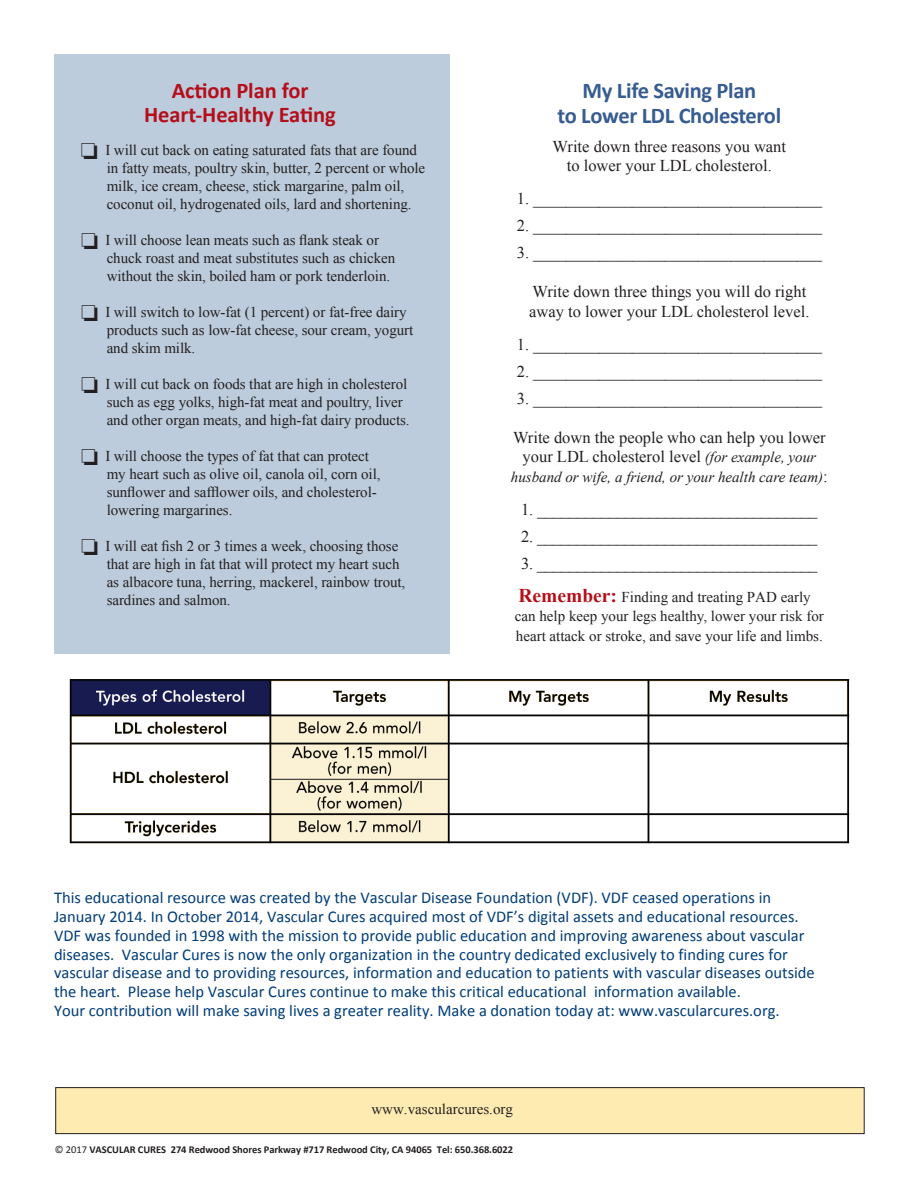
<style>
.page{position:relative;width:918px;height:1188px;background:#fff}
.page>*{position:absolute;margin:0;border:0;box-sizing:border-box;transform-origin:0 0}
.t1{font:700 22.5px "Calibri";letter-spacing:-.015em;color:#375c91}
.t2{font:700 22.5px "Calibri";letter-spacing:-.005em;color:#b50e1a}
.t3{font:16.5px/18.9px "Calibri";color:#003d78}
.t4{font:16.5px "Times New Roman";color:#231f20}
.t5{font:15px "Times New Roman";letter-spacing:-.005em;color:#231f20}
.t6{font:italic 15px "Times New Roman";color:#231f20}
.t7{font:15px "Times New Roman";color:#231f20}
.t8{font:700 10.5px "Calibri";letter-spacing:-.005em;color:#231f20}
.s1{font-style:italic;font-size:15px}
.s2{font-style:normal;font-size:16.5px}
.s3{font-weight:700;font-size:19.5px;color:#b50e1a}
.s4{font-weight:400}
.s5{font-style:inherit}
</style>
<div class="page">
<div style="left:56px;top:1088px;width:808px;height:46px;background:#feebb2"></div>
<div style="left:55px;top:1087px;width:810px;height:47px;border:1px solid #231f20"></div>
<div style="left:54px;top:54px;width:396px;height:600px;background:#bcccdc"></div>
<img style="left:69px;top:679px;width:781px;height:165px">
<p class="t2" style="left:172px;top:76px;width:138px">Action Plan for</p>
<p class="t2" style="left:144px;top:100px;width:193px">Heart-Healthy Eating</p>
<p class="t5" style="left:81px;top:140px;width:338px">□ I will cut back on eating saturated fats that are found</p>
<p class="t5" style="left:107px;top:158px;width:320px">in fatty meats, poultry skin, butter, 2 percent or whole</p>
<p class="t5" style="left:107px;top:176px;width:299px">milk, ice cream, cheese, stick margarine, palm oil,</p>
<p class="t5" style="left:107px;top:194px;width:306px">coconut oil, hydrogenated oils, lard and shortening.</p>
<p class="t5" style="left:81px;top:230px;width:300px">□ I will choose lean meats such as flank steak or</p>
<p class="t5" style="left:107px;top:248px;width:290px">chuck roast and meat substitutes such as chicken</p>
<p class="t5" style="left:107px;top:266px;width:285px">without the skin, boiled ham or pork tenderloin.</p>
<p class="t5" style="left:81px;top:302px;width:327px">□ I will switch to low-fat (1 percent) or fat-free dairy</p>
<p class="t5" style="left:107px;top:320px;width:308px">products such as low-fat cheese, sour cream, yogurt</p>
<p class="t5" style="left:107px;top:338px;width:90px">and skim milk.</p>
<p class="t5" style="left:81px;top:374px;width:328px">□ I will cut back on foods that are high in cholesterol</p>
<p class="t5" style="left:107px;top:392px;width:298px">such as egg yolks, high-fat meat and poultry, liver</p>
<p class="t5" style="left:107px;top:410px;width:305px">and other organ meats, and high-fat dairy products.</p>
<p class="t5" style="left:81px;top:446px;width:289px">□ I will choose the types of fat that can protect</p>
<p class="t5" style="left:107px;top:464px;width:275px">my heart such as olive oil, canola oil, corn oil,</p>
<p class="t5" style="left:107px;top:482px;width:272px">sunflower and safflower oils, and cholesterol-</p>
<p class="t5" style="left:107px;top:500px;width:127px">lowering margarines.</p>
<p class="t5" style="left:81px;top:536px;width:319px">□ I will eat fish 2 or 3 times a week, choosing those</p>
<p class="t5" style="left:107px;top:554px;width:294px">that are high in fat that will protect my heart such</p>
<p class="t5" style="left:107px;top:572px;width:300px">as albacore tuna, herring, mackerel, rainbow trout,</p>
<p class="t5" style="left:107px;top:590px;width:125px">sardines and salmon.</p>
<p class="t1" style="left:583px;top:76px;width:175px">My Life Saving Plan</p>
<p class="t1" style="left:558px;top:102px;width:225px">to Lower LDL Cholesterol</p>
<p class="t4" style="left:553px;top:135px;width:235px">Write down three reasons you want</p>
<p class="t4" style="left:567px;top:155px;width:207px">to lower your LDL cholesterol.</p>
<p class="t4" style="left:517px;top:188px;width:307px">1. ___________________________________</p>
<p class="t4" style="left:517px;top:215px;width:307px">2. ___________________________________</p>
<p class="t4" style="left:517px;top:242px;width:307px">3. ___________________________________</p>
<p class="t4" style="left:532px;top:281px;width:275px">Write down three things you will do right</p>
<p class="t4" style="left:529px;top:300px;width:282px">away to lower your LDL cholesterol level.</p>
<p class="t4" style="left:517px;top:333px;width:307px">1. ___________________________________</p>
<p class="t4" style="left:517px;top:360px;width:307px">2. ___________________________________</p>
<p class="t4" style="left:517px;top:387px;width:307px">3. ___________________________________</p>
<p class="t4" style="left:513px;top:426px;width:314px">Write down the people who can help you lower</p>
<p class="t4" style="left:523px;top:446px;width:295px">your LDL cholesterol level <span class="s1">(for example, your</span></p>
<p class="t6" style="left:511px;top:467px;width:318px">husband or wife, a friend, or your health care team)<span class="s2">:</span></p>
<p class="t4" style="left:521px;top:498px;width:298px">1. ___________________________________</p>
<p class="t4" style="left:521px;top:525px;width:298px">2. ___________________________________</p>
<p class="t4" style="left:521px;top:552px;width:298px">3. ___________________________________</p>
<p class="t5" style="left:519px;top:587px;width:294px"><span class="s3">Remember:</span> Finding and treating PAD early</p>
<p class="t5" style="left:515px;top:606px;width:310px">can help keep your legs healthy, lower your risk for</p>
<p class="t5" style="left:516px;top:626px;width:309px">heart attack or stroke, and save your life and limbs.</p>
<p class="t3" style="left:54px;top:887px;width:762px">This educational resource was created by the Vascular Disease Foundation (VDF). VDF ceased operations in January 2014. In October 2014, Vascular Cures acquired most of VDF’s digital assets and educational resources.<br>VDF was founded in 1998 with the mission to provide public education and improving awareness about vascular diseases. Vascular Cures is now the only organization in the country dedicated exclusively to finding cures for vascular disease and to providing resources, information and education to patients with vascular diseases outside the heart. Please help Vascular Cures continue to make this critical educational information available.<br>Your contribution will make saving lives a greater reality. Make a donation today at: www.vascularcures.org.</p>
<p class="t7" style="left:371px;top:1099px;width:143px">www.vascularcures.org</p>
<p class="t8" style="left:55px;top:1143px;width:460px"><span class="s4">© 2017</span> <span class="s5">VASCULAR CURES</span> 274 Redwood Shores Parkway #717 Redwood City, CA 94065 <span class="s5">Tel: 650.368.6022</span></p>
</div>
